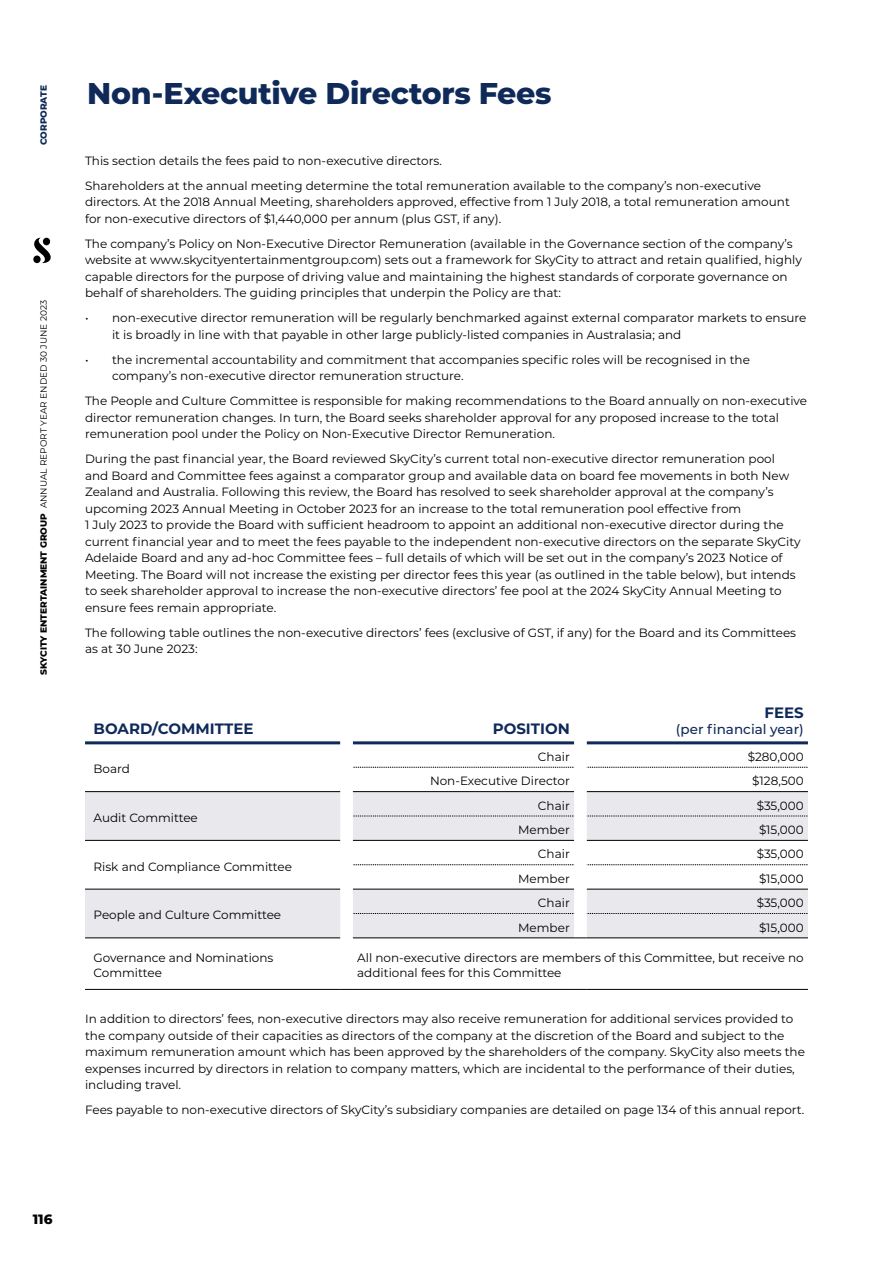
<style>
.page{position:relative;width:893px;height:1263px;background:#fff}
.page>*{position:absolute;margin:0;border:0;box-sizing:border-box;transform-origin:0 0}
.t1{font:800 30px "Montserrat";letter-spacing:-.01em;color:#0f2a59}
.t2{font:700 15px "Montserrat";color:#0f2a59}
.t3{font:500 13.5px "Montserrat";color:#0f2a59}
.t4{font:800 13.5px "Montserrat";color:#000}
.t5{font:12px/16.5px "Montserrat";color:#000}
.t6{font:9px "Montserrat";color:#000}
.t7{font:800 9px "Montserrat";color:#0f2a59}
.s1{font-weight:800}
</style>
<div class="page">
<svg style="left:85px;top:792px;width:723px;height:146px;fill:#e8e8ed"></svg>
<hr style="left:85px;top:741px;width:255px;height:3px;background:#0f2a59">
<hr style="left:353px;top:741px;width:221px;height:3px;background:#0f2a59">
<hr style="left:587px;top:741px;width:221px;height:3px;background:#0f2a59">
<svg style="left:353px;top:767px;width:221px;height:1px"></svg>
<svg style="left:587px;top:767px;width:221px;height:1px"></svg>
<hr style="left:85px;top:791px;width:255px;height:1px;background:#000">
<hr style="left:353px;top:791px;width:221px;height:1px;background:#000">
<hr style="left:587px;top:791px;width:221px;height:1px;background:#000">
<svg style="left:353px;top:816px;width:221px;height:1px"></svg>
<svg style="left:587px;top:816px;width:221px;height:1px"></svg>
<hr style="left:85px;top:840px;width:255px;height:1px;background:#000">
<hr style="left:353px;top:840px;width:221px;height:1px;background:#000">
<hr style="left:587px;top:840px;width:221px;height:1px;background:#000">
<svg style="left:353px;top:864px;width:221px;height:1px"></svg>
<svg style="left:587px;top:864px;width:221px;height:1px"></svg>
<hr style="left:85px;top:889px;width:255px;height:1px;background:#000">
<hr style="left:353px;top:889px;width:221px;height:1px;background:#000">
<hr style="left:587px;top:889px;width:221px;height:1px;background:#000">
<svg style="left:353px;top:913px;width:221px;height:1px"></svg>
<svg style="left:587px;top:913px;width:221px;height:1px"></svg>
<hr style="left:85px;top:938px;width:255px;height:1px;background:#000">
<hr style="left:353px;top:938px;width:221px;height:1px;background:#000">
<svg style="left:574px;top:938px;width:13px;height:1px"></svg>
<hr style="left:587px;top:938px;width:221px;height:1px;background:#000">
<hr style="left:85px;top:989px;width:255px;height:1px;background:#000">
<svg style="left:340px;top:989px;width:13px;height:1px"></svg>
<hr style="left:353px;top:989px;width:221px;height:1px;background:#000">
<svg style="left:574px;top:989px;width:13px;height:1px"></svg>
<hr style="left:587px;top:989px;width:221px;height:1px;background:#000">
<svg style="left:34px;top:238px;width:17px;height:25px"></svg>
<p class="t7" style="left:37px;top:145px;width:62px;rotate:-90deg">CORPORATE</p>
<p class="t6" style="left:38px;top:675px;width:376px;rotate:-90deg"><span class="s1">SKYCITY ENTERTAINMENT GROUP</span> ANNUAL REPORT YEAR ENDED 30 JUNE 2023</p>
<h1 class="t1" style="left:87px;top:71px;width:466px">Non-Executive Directors Fees</h1>
<p class="t5" style="left:85px;top:147px;width:677px;line-height:25px">This section details the fees paid to non-executive directors.<br>Shareholders at the annual meeting determine the total remuneration available to the company’s non-executive</p>
<p class="t5" style="left:85px;top:193px;width:706px">directors. At the 2018 Annual Meeting, shareholders approved, effective from 1 July 2018, a total remuneration amount for non-executive directors of $1,440,000 per annum (plus GST, if any).</p>
<p class="t5" style="left:85px;top:235px;width:718px">The company’s Policy on Non-Executive Director Remuneration (available in the Governance section of the company’s website at www.skycityentertainmentgroup.com) sets out a framework for SkyCity to attract and retain qualified, highly capable directors for the purpose of driving value and maintaining the highest standards of corporate governance on behalf of shareholders. The guiding principles that underpin the Policy are that:</p>
<p class="t5" style="left:112px;top:309px;width:696px;text-indent:-27px">• non-executive director remuneration will be regularly benchmarked against external comparator markets to ensure it is broadly in line with that payable in other large publicly-listed companies in Australasia; and</p>
<p class="t5" style="left:112px;top:351px;width:639px;text-indent:-27px">• the incremental accountability and commitment that accompanies specific roles will be recognised in the company’s non-executive director remuneration structure.</p>
<p class="t5" style="left:85px;top:392px;width:724px">The People and Culture Committee is responsible for making recommendations to the Board annually on non-executive director remuneration changes. In turn, the Board seeks shareholder approval for any proposed increase to the total remuneration pool under the Policy on Non-Executive Director Remuneration.</p>
<p class="t5" style="left:85px;top:450px;width:717px">During the past financial year, the Board reviewed SkyCity’s current total non-executive director remuneration pool and Board and Committee fees against a comparator group and available data on board fee movements in both New Zealand and Australia. Following this review, the Board has resolved to seek shareholder approval at the company’s upcoming 2023 Annual Meeting in October 2023 for an increase to the total remuneration pool effective from<br>1 July 2023 to provide the Board with sufficient headroom to appoint an additional non-executive director during the current financial year and to meet the fees payable to the independent non-executive directors on the separate SkyCity Adelaide Board and any ad-hoc Committee fees – full details of which will be set out in the company’s 2023 Notice of Meeting. The Board will not increase the existing per director fees this year (as outlined in the table below), but intends to seek shareholder approval to increase the non-executive directors’ fee pool at the 2024 SkyCity Annual Meeting to ensure fees remain appropriate.</p>
<p class="t5" style="left:85px;top:624px;width:713px">The following table outlines the non-executive directors’ fees (exclusive of GST, if any) for the Board and its Committees as at 30 June 2023:</p>
<p class="t2" style="left:94px;top:718px;width:161px">BOARD/COMMITTEE</p>
<p class="t2" style="left:493px;top:718px;width:79px">POSITION</p>
<p class="t2" style="left:764px;top:702px;width:41px">FEES</p>
<p class="t3" style="left:676px;top:720px;width:129px">(per financial year)</p>
<p class="t5" style="left:94px;top:760px;width:38px">Board</p>
<p class="t5" style="left:94px;top:809px;width:106px">Audit Committee</p>
<p class="t5" style="left:94px;top:858px;width:200px">Risk and Compliance Committee</p>
<p class="t5" style="left:94px;top:906px;width:189px">People and Culture Committee</p>
<p class="t5" style="left:538px;top:748px;width:33px">Chair</p>
<p class="t5" style="left:748px;top:748px;width:57px">$280,000</p>
<p class="t5" style="left:430px;top:772px;width:141px">Non-Executive Director</p>
<p class="t5" style="left:752px;top:772px;width:53px">$128,500</p>
<p class="t5" style="left:538px;top:797px;width:33px">Chair</p>
<p class="t5" style="left:757px;top:797px;width:48px">$35,000</p>
<p class="t5" style="left:518px;top:821px;width:53px">Member</p>
<p class="t5" style="left:759px;top:821px;width:46px">$15,000</p>
<p class="t5" style="left:538px;top:845px;width:33px">Chair</p>
<p class="t5" style="left:757px;top:845px;width:48px">$35,000</p>
<p class="t5" style="left:518px;top:870px;width:53px">Member</p>
<p class="t5" style="left:759px;top:870px;width:46px">$15,000</p>
<p class="t5" style="left:538px;top:894px;width:33px">Chair</p>
<p class="t5" style="left:757px;top:894px;width:48px">$35,000</p>
<p class="t5" style="left:518px;top:918px;width:53px">Member</p>
<p class="t5" style="left:759px;top:918px;width:46px">$15,000</p>
<p class="t5" style="left:94px;top:950px;width:181px;line-height:14.4px">Governance and Nominations<br>Committee</p>
<p class="t5" style="left:357px;top:950px;width:448px;line-height:14.4px">All non-executive directors are members of this Committee, but receive no additional fees for this Committee</p>
<p class="t5" style="left:85px;top:1010px;width:721px">In addition to directors’ fees, non-executive directors may also receive remuneration for additional services provided to the company outside of their capacities as directors of the company at the discretion of the Board and subject to the maximum remuneration amount which has been approved by the shareholders of the company. SkyCity also meets the expenses incurred by directors in relation to company matters, which are incidental to the performance of their duties, including travel.</p>
<p class="t5" style="left:85px;top:1101px;width:721px">Fees payable to non-executive directors of SkyCity’s subsidiary companies are detailed on page 134 of this annual report.</p>
<p class="t4" style="left:33px;top:1209px;width:21px">116</p>
</div>
